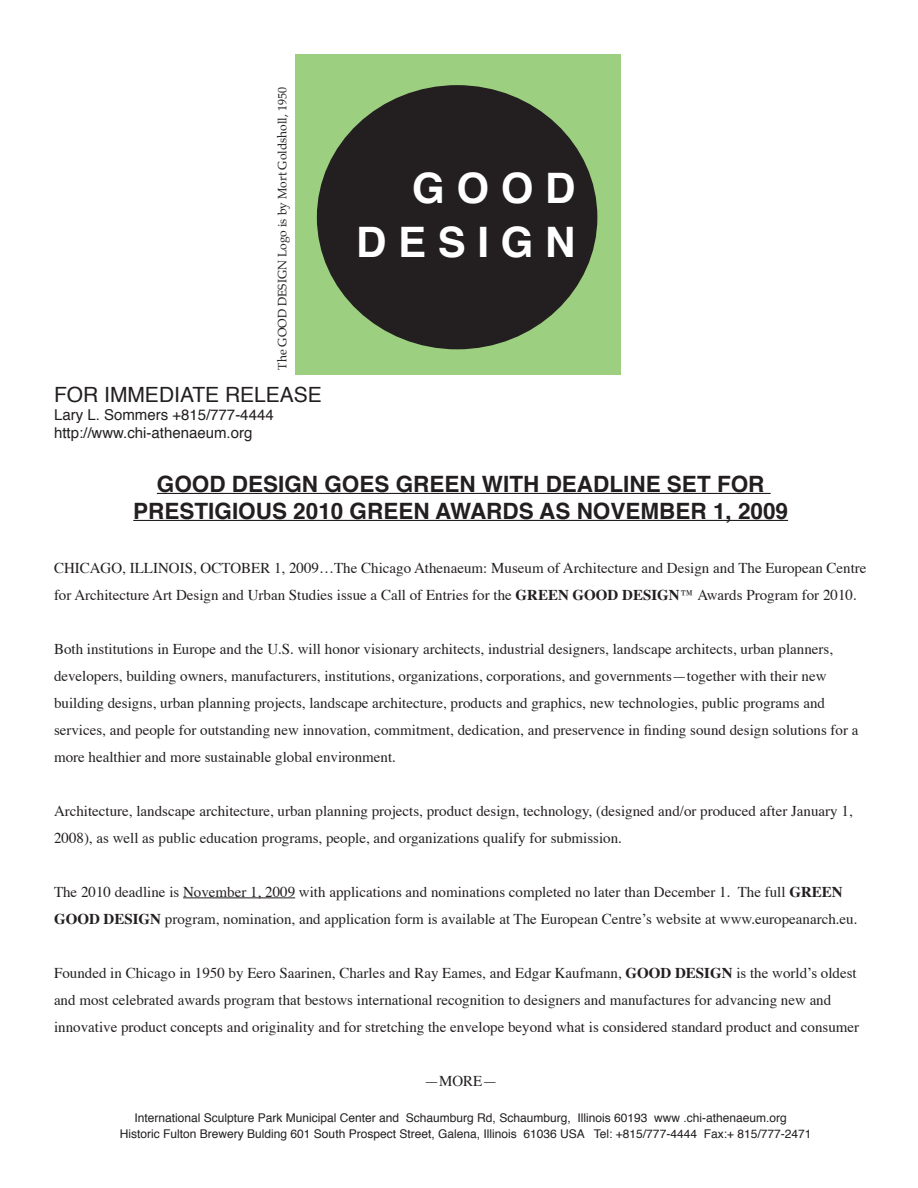
<style>
.page{position:relative;width:918px;height:1188px;background:#fff}
.page>*{position:absolute;margin:0;border:0;box-sizing:border-box;transform-origin:0 0}
.t1{font:700 42px "Helvetica";color:#fff}
.t2{font:700 22.5px "Helvetica";color:#231f20}
.t3{font:21px "Helvetica";color:#231f20}
.t4{font:15px/27px "Times";color:#231f20}
.t5{font:15px "Helvetica";color:#231f20}
.t6{font:12px "Helvetica";color:#231f20}
.t7{font:12px "Palatino";color:#231f20}
.s1{font-weight:700}
</style>
<div class="page">
<div style="left:296px;top:54px;width:325px;height:321px;background:#9ccf80"></div>
<div style="left:318px;top:86px;width:279px;height:263px;background:#231f20;border-radius:50%"></div>
<hr style="left:157px;top:493px;width:614px;height:1px;background:#231f20">
<hr style="left:133px;top:520px;width:655px;height:1px;background:#231f20">
<hr style="left:183px;top:898px;width:112px;height:1px;background:#231f20">
<p class="t7" style="left:272px;top:370px;width:284px;rotate:-90deg">The GOOD DESIGN Logo is by Mort Goldsholl, 1950</p>
<p class="t3" style="left:54px;top:376px;width:270px">FOR IMMEDIATE RELEASE</p>
<p class="t5" style="left:54px;top:402px;width:221px">Lary L. Sommers +815/777-4444</p>
<p class="t5" style="left:54px;top:420px;width:200px">http://www.chi-athenaeum.org</p>
<p class="t2" style="left:157px;top:464px;width:609px">GOOD DESIGN GOES GREEN WITH DEADLINE SET FOR</p>
<p class="t2" style="left:133px;top:491px;width:656px">PRESTIGIOUS 2010 GREEN AWARDS AS NOVEMBER 1, 2009</p>
<p class="t4" style="left:54px;top:553px;width:814px">CHICAGO, ILLINOIS, OCTOBER 1, 2009…The Chicago Athenaeum: Museum of Architecture and Design and The European Centre for Architecture Art Design and Urban Studies issue a Call of Entries for the <span class="s1">GREEN GOOD DESIGN</span>™ Awards Program for 2010.</p>
<p class="t1" style="left:412px;top:150px;width:165px">G O O D</p>
<p class="t1" style="left:356px;top:204px;width:221px">D E S I G N</p>
<p class="t4" style="left:54px;top:634px;width:806px">Both institutions in Europe and the U.S. will honor visionary architects, industrial designers, landscape architects, urban planners, developers, building owners, manufacturers, institutions, organizations, corporations, and governments—together with their new building designs, urban planning projects, landscape architecture, products and graphics, new technologies, public programs and services, and people for outstanding new innovation, commitment, dedication, and preservence in finding sound design solutions for a more healthier and more sustainable global environment.</p>
<p class="t4" style="left:54px;top:796px;width:800px">Architecture, landscape architecture, urban planning projects, product design, technology, (designed and/or produced after January 1,<br>2008), as well as public education programs, people, and organizations qualify for submission.</p>
<p class="t4" style="left:54px;top:877px;width:805px">The 2010 deadline is November 1, 2009 with applications and nominations completed no later than December 1. The full <span class="s1">GREEN<br>GOOD DESIGN</span> program, nomination, and application form is available at The European Centre’s website at www.europeanarch.eu.</p>
<p class="t4" style="left:54px;top:958px;width:807px">Founded in Chicago in 1950 by Eero Saarinen, Charles and Ray Eames, and Edgar Kaufmann, <span class="s1">GOOD DESIGN</span> is the world’s oldest and most celebrated awards program that bestows international recognition to designers and manufactures for advancing new and innovative product concepts and originality and for stretching the envelope beyond what is considered standard product and consumer</p>
<p class="t4" style="left:424px;top:1066px;width:75px">—MORE—</p>
<p class="t6" style="left:135px;top:1107px;width:654px">International Sculpture Park Municipal Center and Schaumburg Rd, Schaumburg, Illinois 60193 www .chi-athenaeum.org</p>
<p class="t6" style="left:120px;top:1123px;width:693px">Historic Fulton Brewery Bulding 601 South Prospect Street, Galena, Illinois 61036 USA Tel: +815/777-4444 Fax:+ 815/777-2471</p>
</div>
